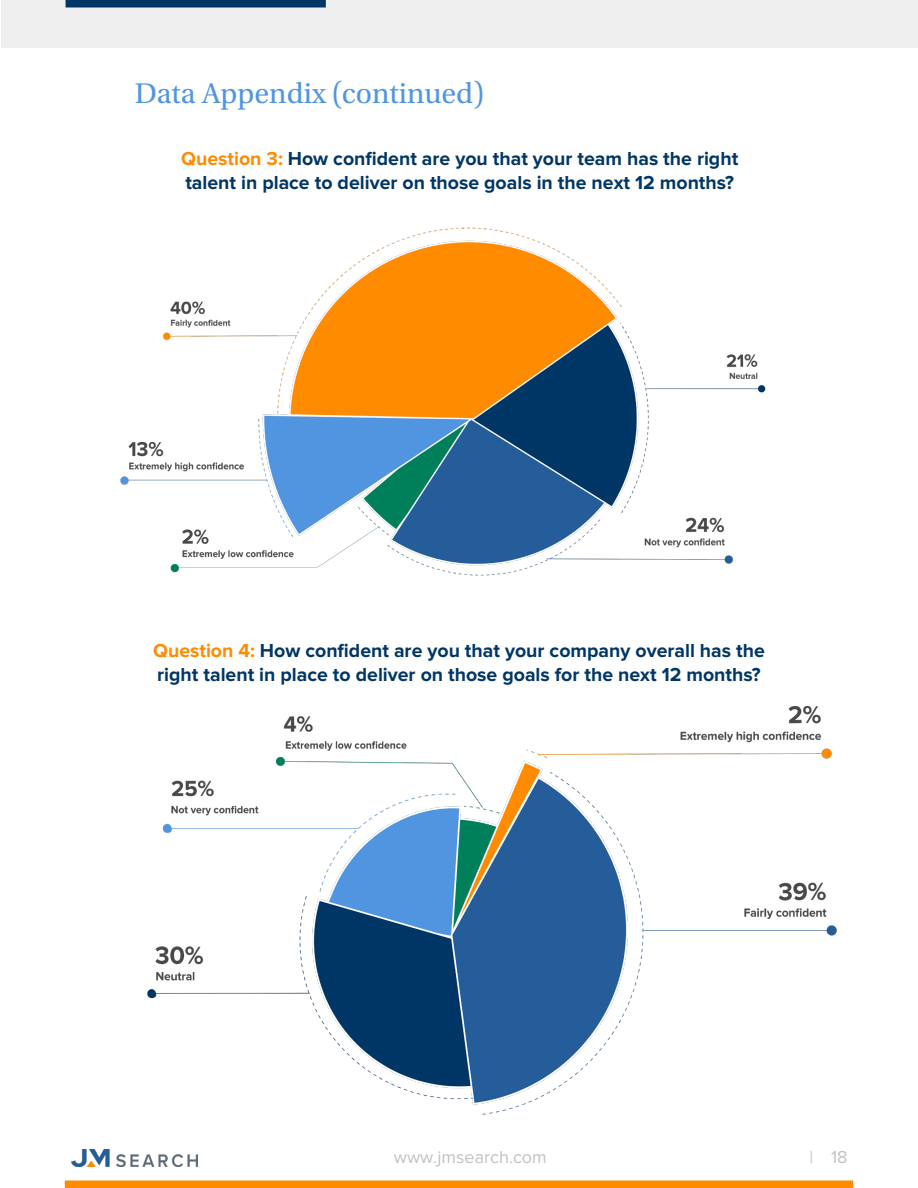
<style>
.page{position:relative;width:918px;height:1188px;background:#fff}
.page>*{position:absolute;margin:0;border:0;box-sizing:border-box;transform-origin:0 0}
.t1{font:30px "Utopia Std";color:#5195e1}
.t2{font:700 19.5px/24px "Proxima Nova";color:#003666}
.t3{font:18px "Proxima Nova";color:#c1c2c4}
.s1{color:#ff8b00}
</style>
<div class="page">
<img style="left:72px;top:1149px;width:126px;height:17px">
<div style="left:65px;top:1180px;width:788px;height:8px;background:#ff8b00"></div>
<div style="left:2px;top:0;width:916px;height:48px;background:#efeff0"></div>
<div style="left:66px;top:0;width:260px;height:8px;background:#003666"></div>
<img style="left:147px;top:706px;width:690px;height:409px">
<img style="left:120px;top:227px;width:646px;height:349px">
<h1 class="t1" style="left:135px;top:77px;width:351px">Data Appendix (continued)</h1>
<p class="t2" style="left:181px;top:148px;width:559px"><span class="s1">Question 3:</span> How confident are you that your team has the right talent in place to deliver on those goals in the next 12 months?</p>
<p class="t2" style="left:153px;top:639px;width:613px"><span class="s1">Question 4:</span> How confident are you that your company overall has the right talent in place to deliver on those goals for the next 12 months?</p>
<p class="t3" style="left:394px;top:1149px;width:154px">www.jmsearch.com</p>
<p class="t3" style="left:809px;top:1149px;width:40px">| 18</p>
</div>
